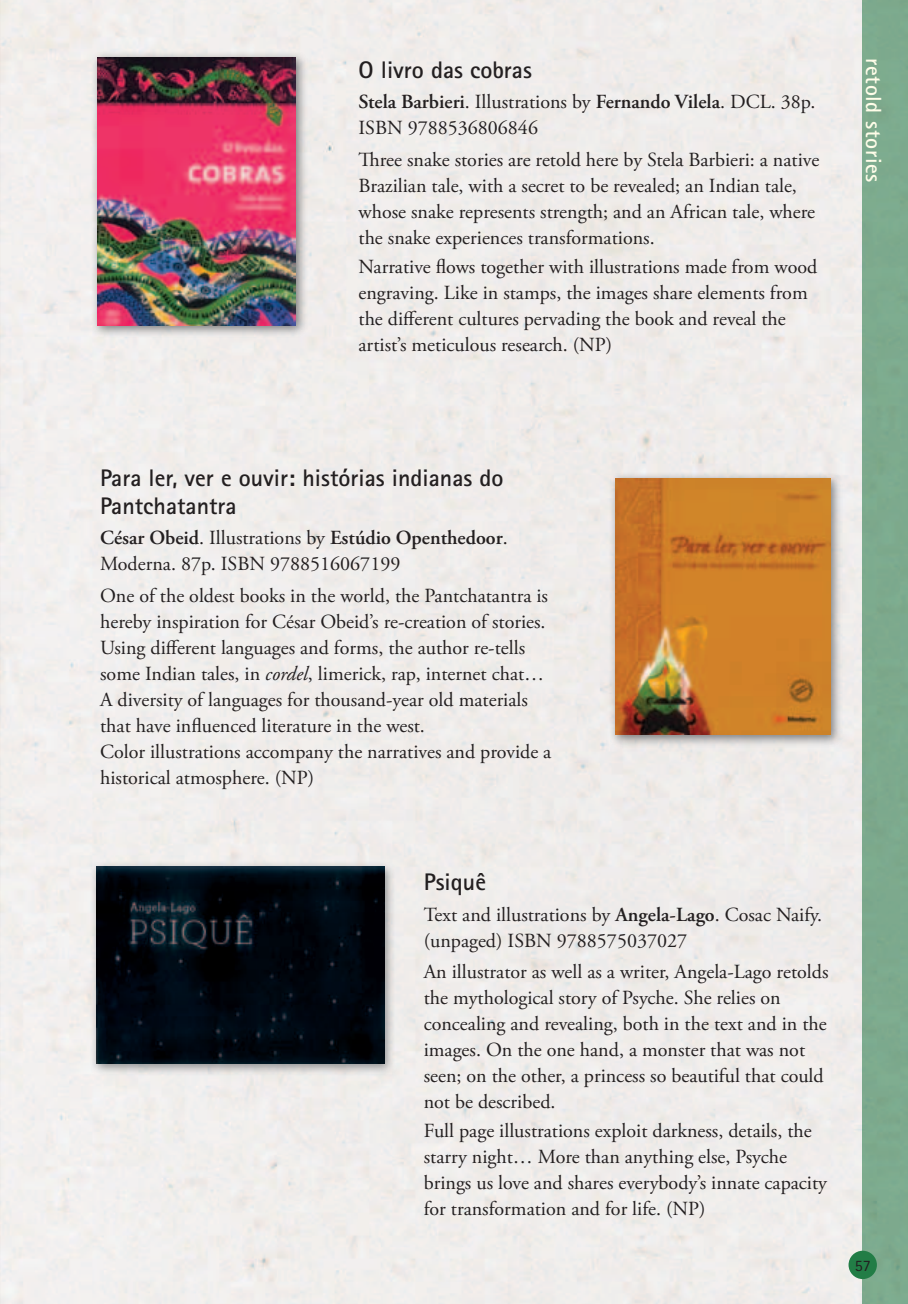
<style>
.page{position:relative;width:908px;height:1304px;background:#fff}
.page>*{position:absolute;margin:0;border:0;box-sizing:border-box;transform-origin:0 0}
.t1{font:700 24px/28px "Rotis Sans Serif";color:#231f20}
.t2{font:700 22px "Rotis Sans Serif";letter-spacing:.03em;color:#fffde9}
.t3{font:20px/26px "Adobe Garamond Pro";color:#231f20}
.t4{font:16px "Rotis Sans Serif";color:#231f20}
.s1{font-weight:600}
.s2{font-style:italic}
</style>
<div class="page">
<div style="left:862px;top:0;width:45px;height:1304px;background:#7da98d"></div>
<div style="left:848px;top:1251px;width:28px;height:28px;background:#227d46;border-radius:50%"></div>
<div style="left:91px;top:51px;width:217px;height:287px;background:#58595b;opacity:.75"></div>
<img style="left:98px;top:58px;width:198px;height:267px">
<div style="left:609px;top:472px;width:234px;height:275px;background:#58595b;opacity:.75"></div>
<img style="left:615px;top:478px;width:215px;height:257px">
<div style="left:90px;top:861px;width:306px;height:215px;background:#6d6f71;opacity:.75"></div>
<img style="left:96px;top:867px;width:288px;height:197px">
<p class="t1" style="left:358px;top:55px;width:175px">O livro das cobras</p>
<p class="t3" style="left:358px;top:90px;width:458px"><span class="s1">Stela Barbieri</span>. Illustrations by <span class="s1">Fernando Vilela</span>. DCL. 38p.<br>ISBN 9788536806846</p>
<p class="t3" style="left:358px;top:148px;width:462px">Three snake stories are retold here by Stela Barbieri: a native Brazilian tale, with a secret to be revealed; an Indian tale, whose snake represents strength; and an African tale, where the snake experiences transformations.</p>
<p class="t3" style="left:358px;top:254px;width:460px">Narrative flows together with illustrations made from wood engraving. Like in stamps, the images share elements from the different cultures pervading the book and reveal the artist’s meticulous research. (NP)</p>
<p class="t2" style="left:886px;top:58px;width:126px;rotate:90deg">retold stories</p>
<p class="t1" style="left:100px;top:463px;width:404px">Para ler, ver e ouvir: histórias indianas do<br>Pantchatantra</p>
<p class="t3" style="left:100px;top:526px;width:409px"><span class="s1">César Obeid</span>. Illustrations by <span class="s1">Estúdio Openthedoor</span>.<br>Moderna. 87p. ISBN 9788516067199</p>
<p class="t3" style="left:100px;top:583px;width:452px">One of the oldest books in the world, the Pantchatantra is hereby inspiration for César Obeid’s re-creation of stories.<br>Using different languages and forms, the author re-tells some Indian tales, in <span class="s2">cordel</span>, limerick, rap, internet chat… A diversity of languages for thousand-year old materials that have influenced literature in the west.<br>Color illustrations accompany the narratives and provide a historical atmosphere. (NP)</p>
<p class="t1" style="left:423px;top:868px;width:64px">Psiquê</p>
<p class="t3" style="left:423px;top:902px;width:400px">Text and illustrations by <span class="s1">Angela-Lago</span>. Cosac Naify. (unpaged) ISBN 9788575037027</p>
<p class="t3" style="left:423px;top:960px;width:406px">An illustrator as well as a writer, Angela-Lago retolds the mythological story of Psyche. She relies on concealing and revealing, both in the text and in the images. On the one hand, a monster that was not seen; on the other, a princess so beautiful that could not be described.</p>
<p class="t3" style="left:423px;top:1119px;width:404px">Full page illustrations exploit darkness, details, the starry night… More than anything else, Psyche brings us love and shares everybody’s innate capacity for transformation and for life. (NP)</p>
<p class="t4" style="left:854px;top:1256px;width:17px">57</p>
</div>
